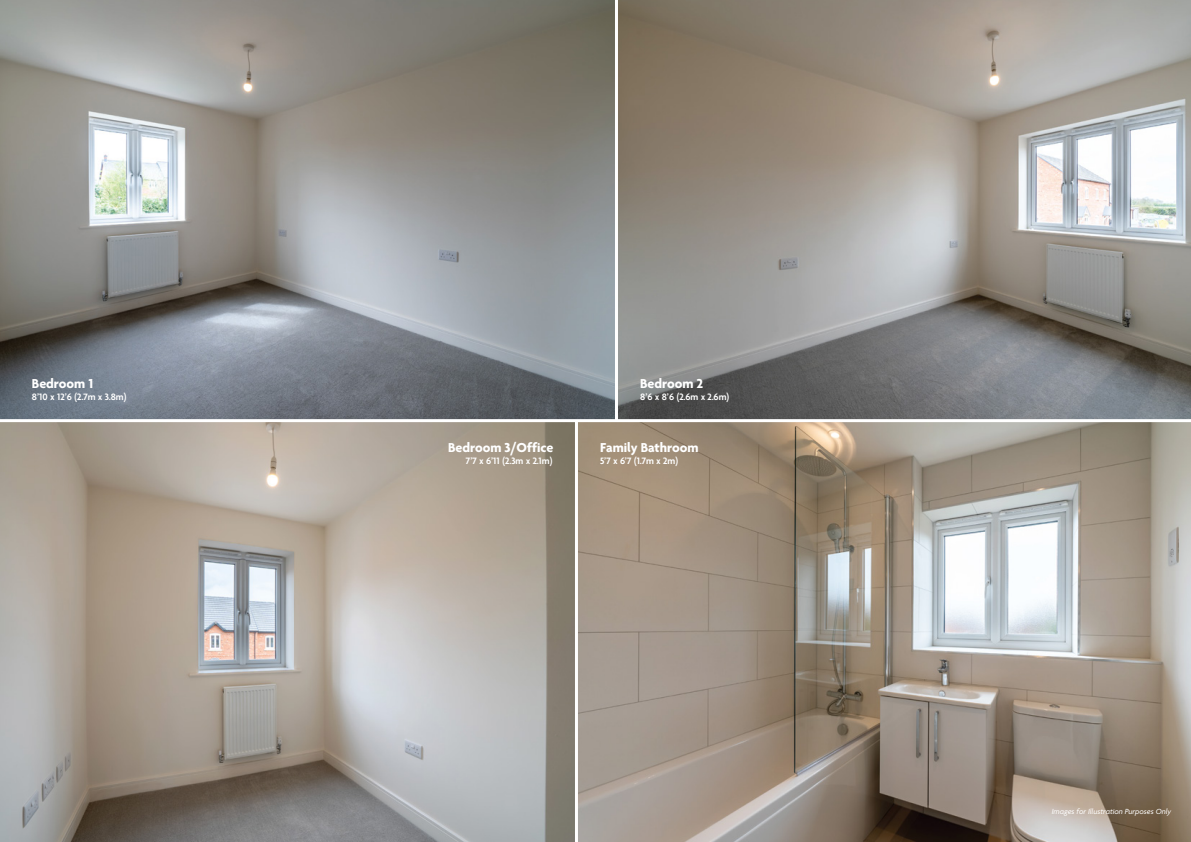
<style>
.page{position:relative;width:1191px;height:842px;background:#fff}
.page>*{position:absolute;margin:0;border:0;box-sizing:border-box;transform-origin:0 0}
.t1{font:700 14px "Agenda One";color:#fff}
.t2{font:600 10px "Agenda One";color:#fff}
.t3{font:italic 8px "Agenda One";color:#fff}
</style>
<div class="page">
<img style="left:0;top:422px;width:1191px;height:420px">
<img style="left:618px;top:0;width:573px;height:419px">
<img style="left:0;top:0;width:615px;height:419px">
<hr style="left:575px;top:421px;width:3px;height:421px;background:#fff">
<h1 class="t1" style="left:32px;top:375px;width:63px">Bedroom 1</h1>
<p class="t2" style="left:32px;top:391px;width:96px">8’10 x 12’6 (2.7m x 3.8m)</p>
<h1 class="t1" style="left:448px;top:439px;width:107px">Bedroom 3/Office</h1>
<p class="t2" style="left:466px;top:455px;width:88px">7’7 x 6’11 (2.3m x 2.1m)</p>
<h1 class="t1" style="left:640px;top:375px;width:64px">Bedroom 2</h1>
<p class="t2" style="left:640px;top:391px;width:91px">8’6 x 8’6 (2.6m x 2.6m)</p>
<h1 class="t1" style="left:600px;top:439px;width:100px">Family Bathroom</h1>
<p class="t2" style="left:600px;top:455px;width:80px">5’7 x 6’7 (1.7m x 2m)</p>
<p class="t3" style="left:1051px;top:807px;width:121px">Images for Illustration Purposes Only</p>
</div>
